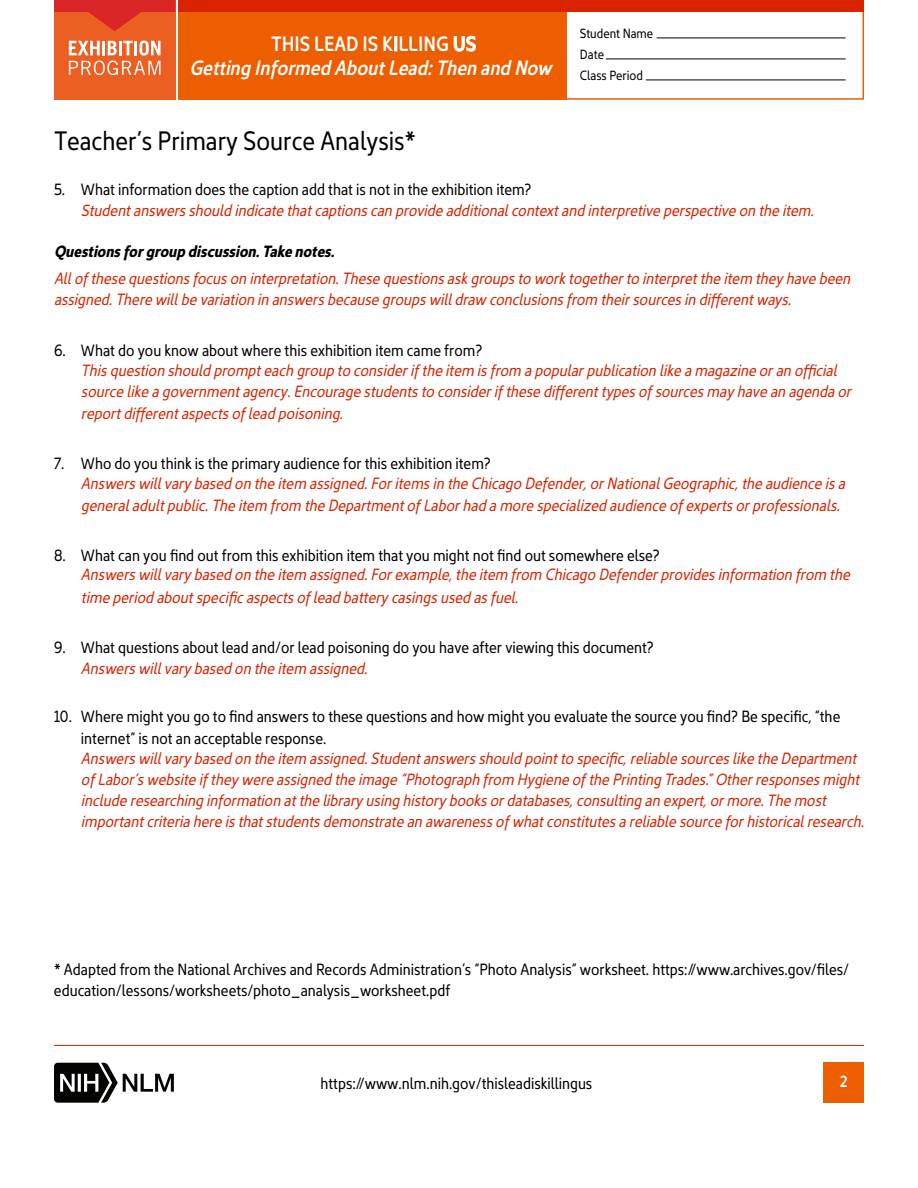
<style>
.page{position:relative;width:918px;height:1188px;background:#fff}
.page>*{position:absolute;margin:0;border:0;box-sizing:border-box;transform-origin:0 0}
.t1{font:27px "Kyrial Sans Pro Regular Cond";color:#000}
.t2{font:21px "Kyrial Sans Pro Semi Bold Cond Itali";color:#fff}
.t3{font:21px "Kyrial Sans Pro Semi Bold Cond";color:#fff}
.t4{font:italic 16.5px/21px "Kyrial Sans Pro Regular Cond";color:#da2300}
.t5{font:16.5px/21px "Kyrial Sans Pro Regular Cond";color:#000}
.t6{font:italic 16.5px "Kyrial Sans Pro Bold Cond";color:#000}
.t7{font:16.5px "Kyrial Sans Pro Semi Bold Cond";color:#fff}
.t8{font:13.5px/21px "Kyrial Sans Pro Regular Cond";color:#000}
.s1{font-style:normal;color:#000}
.s2{font-style:italic;color:#da2300}
</style>
<div class="page">
<div style="left:824px;top:1063px;width:40px;height:40px;background:#ec5e00"></div>
<hr style="left:54px;top:1045px;width:810px;height:1px;background:#da2300">
<hr style="left:657px;top:38px;width:189px;height:1px;background:#000">
<hr style="left:606px;top:59px;width:240px;height:1px;background:#000">
<hr style="left:646px;top:80px;width:200px;height:1px;background:#000">
<div style="left:178px;top:6px;width:388px;height:94px;background:#ec5e00"></div>
<div style="left:476px;top:6px;width:388px;height:94px;border:2px solid #ec5e00"></div>
<div style="left:178px;top:0;width:686px;height:12px;background:#da2300"></div>
<div style="left:54px;top:0;width:121px;height:100px;background:#ec5f23"></div>
<svg style="left:69px;top:41px;width:92px;height:34px"></svg>
<svg style="left:54px;top:0;width:121px;height:31px"></svg>
<svg style="left:54px;top:1063px;width:120px;height:40px"></svg>
<p class="t3" style="left:271px;top:29px;width:206px">THIS LEAD IS KILLING US</p>
<p class="t2" style="left:189px;top:53px;width:364px">Getting Informed About Lead: Then and Now</p>
<p class="t8" style="left:580px;top:22px;width:75px">Student Name<br>Date<br>Class Period</p>
<h1 class="t1" style="left:54px;top:122px;width:363px">Teacher’s Primary Source Analysis*</h1>
<p class="t5" style="left:54px;top:178px;width:479px">5. What information does the caption add that is not in the exhibition item?</p>
<p class="t4" style="left:81px;top:199px;width:734px">Student answers should indicate that captions can provide additional context and interpretive perspective on the item.</p>
<h2 class="t6" style="left:54px;top:239px;width:282px">Questions for group discussion. Take notes.</h2>
<p class="t4" style="left:54px;top:267px;width:798px">All of these questions focus on interpretation. These questions ask groups to work together to interpret the item they have been assigned. There will be variation in answers because groups will draw conclusions from their sources in different ways.</p>
<p class="t4" style="left:81px;top:339px;width:772px;text-indent:-27px"><span class="s1">6. What do you know about where this exhibition item came from?<br></span>This question should prompt each group to consider if the item is from a popular publication like a magazine or an official source like a government agency. Encourage students to consider if these different types of sources may have an agenda or report different aspects of lead poisoning.</p>
<p class="t4" style="left:81px;top:452px;width:765px;line-height:19.8px;text-indent:-27px"><span class="s1">7. Who do you think is the primary audience for this exhibition item?<br></span>Answers will vary based on the item assigned. For items in the Chicago Defender, or National Geographic, the audience is a</p>
<p class="t4" style="left:81px;top:494px;width:760px">general adult public. The item from the Department of Labor had a more specialized audience of experts or professionals.</p>
<p class="t4" style="left:81px;top:544px;width:770px;line-height:19.8px;text-indent:-27px"><span class="s1">8. What can you find out from this exhibition item that you might not find out somewhere else?<br></span>Answers will vary based on the item assigned. For example, the item from Chicago Defender provides information from the</p>
<p class="t4" style="left:81px;top:585px;width:439px">time period about specific aspects of lead battery casings used as fuel.</p>
<p class="t5" style="left:81px;top:635px;width:574px;text-indent:-27px">9. What questions about lead and/or lead poisoning do you have after viewing this document?<br><span class="s2">Answers will vary based on the item assigned.</span></p>
<p class="t5" style="left:81px;top:705px;width:761px;line-height:21.8px;text-indent:-27px">10. Where might you go to find answers to these questions and how might you evaluate the source you find? Be specific, “the internet” is not an acceptable response.</p>
<p class="t4" style="left:81px;top:747px;width:785px">Answers will vary based on the item assigned. Student answers should point to specific, reliable sources like the Department of Labor’s website if they were assigned the image “Photograph from Hygiene of the Printing Trades.” Other responses might include researching information at the library using history books or databases, consulting an expert, or more. The most important criteria here is that students demonstrate an awareness of what constitutes a reliable source for historical research.</p>
<p class="t5" style="left:54px;top:958px;width:797px">* Adapted from the National Archives and Records Administration’s “Photo Analysis” worksheet. https://www.archives.gov/files/ education/lessons/worksheets/photo_analysis_worksheet.pdf</p>
<p class="t5" style="left:321px;top:1072px;width:273px">https://www.nlm.nih.gov/thisleadiskillingus</p>
<p class="t7" style="left:840px;top:1070px;width:9px">2</p>
</div>
